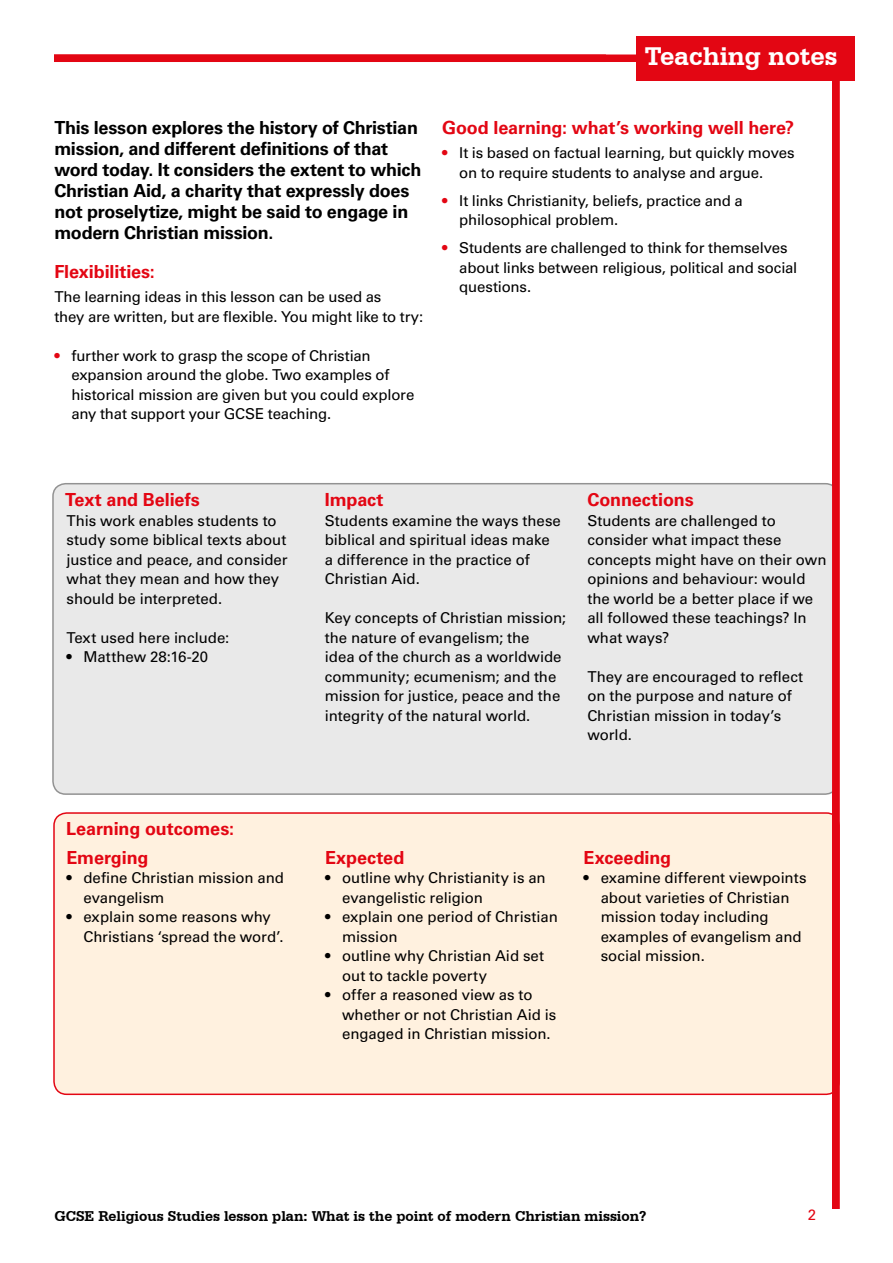
<style>
.page{position:relative;width:893px;height:1263px;background:#fff}
.page>*{position:absolute;margin:0;border:0;box-sizing:border-box;transform-origin:0 0}
.t1{font:700 27px "Serifa BT";color:#fff}
.t2{font:700 18px/21px "Univers CA";letter-spacing:-.015em;color:#000}
.t3{font:700 18px/28.3px "Univers CA";letter-spacing:-.005em;color:#e30613}
.t4{font:15px/19.5px "Univers CA";letter-spacing:-.005em;color:#000}
.t5{font:700 15px "Serifa BT";color:#000}
.t6{font:15px "Univers CA";color:#e30613}
.s1{color:#e30613}
</style>
<div class="page">
<div style="left:54px;top:813px;width:785px;height:281px;background:#fff1df;border-radius:13px"></div>
<div style="left:53px;top:812px;width:787px;height:283px;border:2px solid #e30613;border-radius:13px"></div>
<div style="left:54px;top:55px;width:730px;height:7px;background:#e30613"></div>
<div style="left:53px;top:484px;width:785px;height:310px;background:#e9e9e9;border-radius:13px"></div>
<div style="left:52px;top:483px;width:787px;height:312px;border:2px solid #929292;border-radius:13px"></div>
<div style="left:832px;top:77px;width:7px;height:1132px;background:#e30613"></div>
<div style="left:636px;top:36px;width:219px;height:45px;background:#e30613"></div>
<h1 class="t1" style="left:645px;top:39px;width:194px">Teaching notes</h1>
<p class="t2" style="left:54px;top:118px;width:369px">This lesson explores the history of Christian mission, and different definitions of that word today. It considers the extent to which Christian Aid, a charity that expressly does not proselytize, might be said to engage in modern Christian mission.</p>
<p class="t3" style="left:54px;top:258px;width:102px">Flexibilities:</p>
<p class="t4" style="left:54px;top:287px;width:370px">The learning ideas in this lesson can be used as<br>they are written, but are flexible. You might like to try:</p>
<p class="t4" style="left:71px;top:346px;width:344px;text-indent:-17px"><span class="s1">•</span> further work to grasp the scope of Christian expansion around the globe. Two examples of historical mission are given but you could explore any that support your GCSE teaching.</p>
<p class="t3" style="left:442px;top:114px;width:353px">Good learning: what’s working well here?</p>
<p class="t4" style="left:459px;top:143px;width:337px;text-indent:-17px"><span class="s1">•</span> It is based on factual learning, but quickly moves on to require students to analyse and argue.</p>
<p class="t4" style="left:459px;top:191px;width:285px;text-indent:-17px"><span class="s1">•</span> It links Christianity, beliefs, practice and a philosophical problem.</p>
<p class="t4" style="left:459px;top:238px;width:340px;text-indent:-17px"><span class="s1">•</span> Students are challenged to think for themselves about links between religious, political and social questions.</p>
<p class="t3" style="left:65px;top:486px;width:136px">Text and Beliefs</p>
<p class="t4" style="left:66px;top:511px;width:223px">This work enables students to study some biblical texts about justice and peace, and consider what they mean and how they should be interpreted.</p>
<p class="t4" style="left:66px;top:628px;width:164px">Text used here include:</p>
<p class="t4" style="left:66px;top:647px;width:143px">• Matthew 28:16-20</p>
<p class="t3" style="left:66px;top:815px;width:169px">Learning outcomes:<br>Emerging</p>
<p class="t4" style="left:83px;top:868px;width:202px;text-indent:-17px">• define Christian mission and evangelism</p>
<p class="t4" style="left:83px;top:907px;width:202px;text-indent:-17px">• explain some reasons why<br>Christians ‘spread the word’.</p>
<p class="t3" style="left:325px;top:486px;width:60px">Impact</p>
<p class="t4" style="left:325px;top:511px;width:238px">Students examine the ways these biblical and spiritual ideas make a difference in the practice of<br>Christian Aid.</p>
<p class="t4" style="left:325px;top:608px;width:243px">Key concepts of Christian mission; the nature of evangelism; the<br>idea of the church as a worldwide community; ecumenism; and the mission for justice, peace and the integrity of the natural world.</p>
<p class="t3" style="left:587px;top:486px;width:108px">Connections</p>
<p class="t4" style="left:587px;top:511px;width:241px">Students are challenged to consider what impact these concepts might have on their own opinions and behaviour: would the world be a better place if we all followed these teachings? In what ways?</p>
<p class="t4" style="left:587px;top:667px;width:217px">They are encouraged to reflect on the purpose and nature of<br>Christian mission in today’s world.</p>
<p class="t3" style="left:325px;top:843px;width:81px">Expected</p>
<p class="t4" style="left:342px;top:868px;width:205px;text-indent:-17px">• outline why Christianity is an evangelistic religion</p>
<p class="t4" style="left:342px;top:907px;width:217px;text-indent:-17px">• explain one period of Christian mission</p>
<p class="t4" style="left:342px;top:946px;width:204px;text-indent:-17px">• outline why Christian Aid set out to tackle poverty</p>
<p class="t4" style="left:342px;top:985px;width:216px;text-indent:-17px">• offer a reasoned view as to whether or not Christian Aid is engaged in Christian mission.</p>
<p class="t3" style="left:584px;top:843px;width:89px">Exceeding</p>
<p class="t4" style="left:601px;top:868px;width:207px;text-indent:-17px">• examine different viewpoints about varieties of Christian mission today including examples of evangelism and social mission.</p>
<p class="t5" style="left:54px;top:1207px;width:594px">GCSE Religious Studies lesson plan: What is the point of modern Christian mission?</p>
<p class="t6" style="left:808px;top:1206px;width:10px">2</p>
</div>
